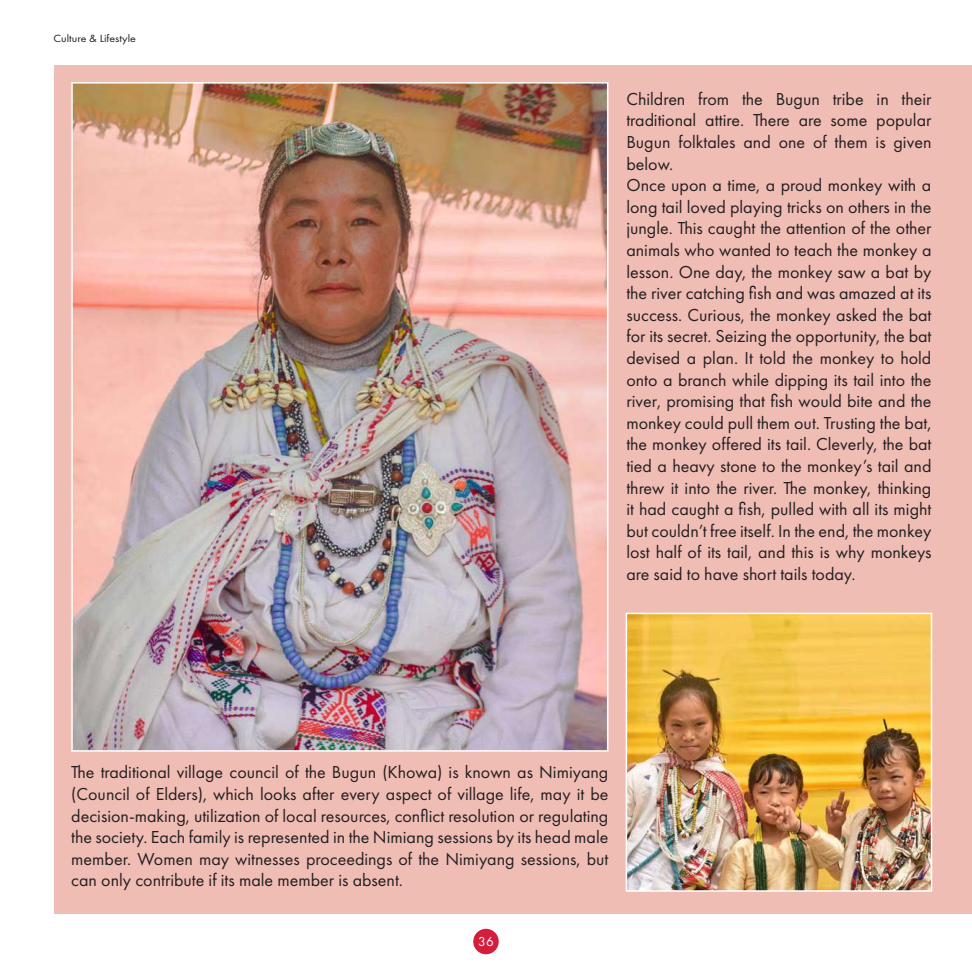
<style>
.page{position:relative;width:972px;height:972px;background:#fff}
.page>*{position:absolute;margin:0;border:0;box-sizing:border-box;transform-origin:0 0}
.t1{font:18px/21.6px "Futura PT";color:#231f20;text-align:justify}
.t2{font:13.5px "Futura PT";color:#fff}
.t3{font:10.8px "Futura PT";color:#231f20;scale:1.11 1}
</style>
<div class="page">
<div style="left:473px;top:929px;width:26px;height:25px;background:#d41e3d;border-radius:50%"></div>
<div style="left:54px;top:65px;width:918px;height:849px;background:#f0bdb5"></div>
<img style="left:74px;top:85px;width:531px;height:664px">
<div style="left:71px;top:82px;width:537px;height:670px;border:2px solid #fff"></div>
<img style="left:629px;top:616px;width:300px;height:273px">
<div style="left:626px;top:613px;width:306px;height:279px;border:2px solid #fff"></div>
<p class="t3" style="left:53px;top:32px;width:76px">Culture &amp; Lifestyle</p>
<p class="t1" style="left:626px;top:88px;width:307px;text-align:left">Children from the Bugun tribe in their traditional attire. There are some popular Bugun folktales and one of them is given below.<br>Once upon a time, a proud monkey with a long tail loved playing tricks on others in the jungle. This caught the attention of the other animals who wanted to teach the monkey a lesson. One day, the monkey saw a bat by the river catching fish and was amazed at its success. Curious, the monkey asked the bat for its secret. Seizing the opportunity, the bat devised a plan. It told the monkey to hold onto a branch while dipping its tail into the river, promising that fish would bite and the monkey could pull them out. Trusting the bat, the monkey offered its tail. Cleverly, the bat tied a heavy stone to the monkey’s tail and threw it into the river. The monkey, thinking it had caught a fish, pulled with all its might but couldn’t free itself. In the end, the monkey lost half of its tail, and this is why monkeys are said to have short tails today.</p>
<p class="t1" style="left:71px;top:761px;width:539px">The traditional village council of the Bugun (Khowa) is known as Nimiyang (Council of Elders), which looks after every aspect of village life, may it be decision-making, utilization of local resources, conflict resolution or regulating the society. Each family is represented in the Nimiang sessions by its head male member. Women may witnesses proceedings of the Nimiyang sessions, but can only contribute if its male member is absent.</p>
<p class="t2" style="left:478px;top:933px;width:17px">36</p>
</div>
